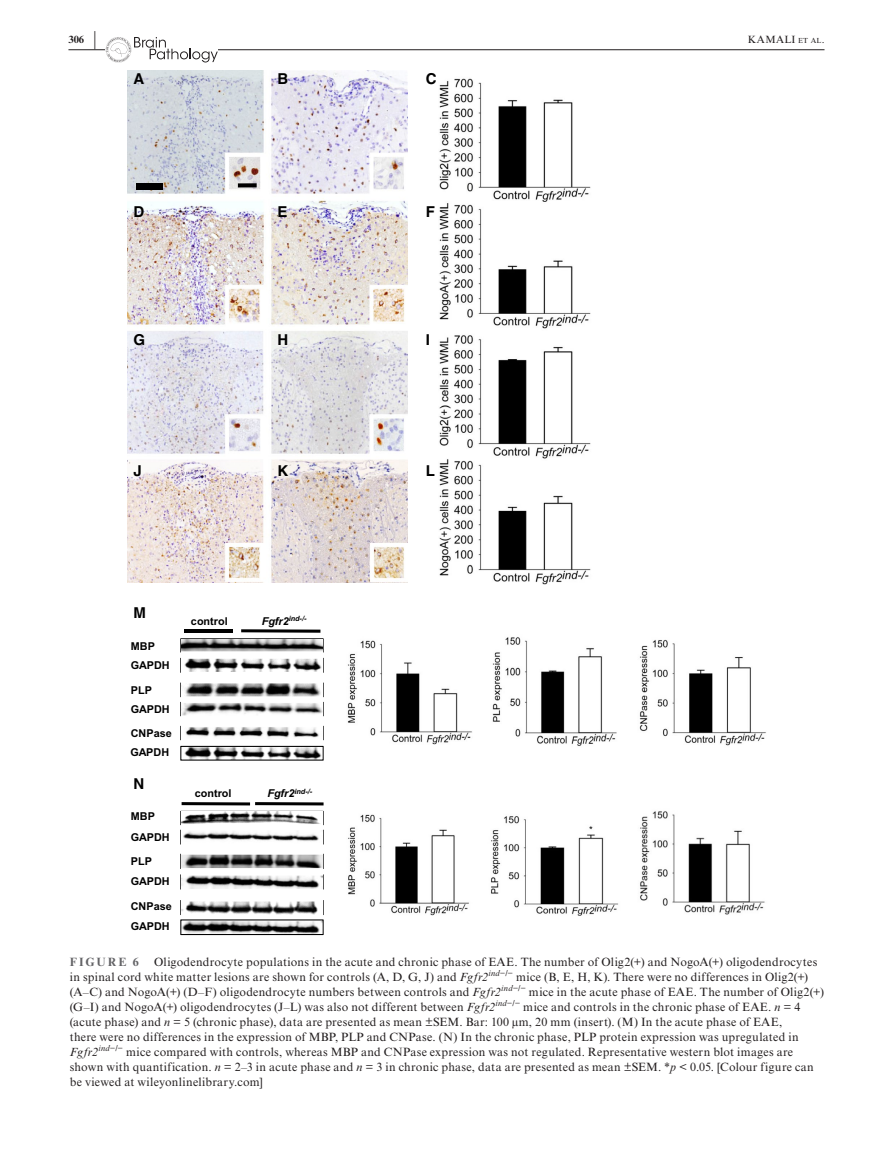
<style>
.page{position:relative;width:893px;height:1174px;background:#fff}
.page>*{position:absolute;margin:0;border:0;box-sizing:border-box;transform-origin:0 0}
.t1{font:700 15px "Helvetica";color:#000}
.t2{font:12px/15px "Times New Roman MT Std";letter-spacing:.02em;color:#231f20}
.t3{font:700 12px "Times New Roman MT Std";letter-spacing:.175em;color:#636366}
.t4{font:700 10.8px "Arial";color:#000}
.t5{font:10.5px "Times New Roman MT Std";letter-spacing:.03em;color:#231f20}
.t6{font:700 10.5px "Times New Roman MT Std";color:#231f20}
.t7{font:italic 700 7.2px "Arial";color:#000}
.s1{font-size:20.25px}
.s2{font-size:7.35px}
.s3{font-size:10.8px}
.s4{font-style:italic}
</style>
<div class="page">
<hr style="left:68px;top:49px;width:756px;height:1px;background:#231f20">
<svg style="left:106px;top:37px;width:112px;height:25px"></svg>
<img style="left:128px;top:70px;width:279px;height:512px">
<svg style="left:238px;top:183px;width:19px;height:4px"></svg>
<div style="left:136px;top:183px;width:27px;height:7px;background:#000"></div>
<img style="left:439px;top:78px;width:152px;height:506px">
<svg style="left:180px;top:638px;width:144px;height:14px"></svg>
<svg style="left:180px;top:811px;width:144px;height:33px"></svg>
<img style="left:181px;top:812px;width:142px;height:77px">
<svg style="left:180px;top:900px;width:144px;height:35px"></svg>
<img style="left:181px;top:639px;width:142px;height:107px">
<svg style="left:180px;top:746px;width:144px;height:14px"></svg>
<hr style="left:184px;top:629px;width:49px;height:3px;background:#000">
<hr style="left:241px;top:629px;width:79px;height:3px;background:#000">
<hr style="left:182px;top:802px;width:68px;height:3px;background:#000">
<hr style="left:255px;top:802px;width:69px;height:3px;background:#000">
<img style="left:347px;top:637px;width:419px;height:109px">
<img style="left:348px;top:811px;width:417px;height:104px">
<p class="t6" style="left:68px;top:33px;width:29px">306 <span class="s1">|</span></p>
<p class="t5" style="left:748px;top:33px;width:78px">KAMALI <span class="s2">et al</span> .</p>
<p class="t1" style="left:133px;top:70px;width:12px">A</p>
<p class="t1" style="left:277px;top:70px;width:12px">B</p>
<p class="t1" style="left:133px;top:202px;width:12px">D</p>
<p class="t1" style="left:277px;top:202px;width:12px">E</p>
<p class="t1" style="left:133px;top:331px;width:13px">G</p>
<p class="t1" style="left:277px;top:331px;width:12px">H</p>
<p class="t1" style="left:133px;top:462px;width:10px">J</p>
<p class="t1" style="left:277px;top:462px;width:12px">K</p>
<p class="t1" style="left:133px;top:603px;width:14px">M</p>
<p class="t4" style="left:131px;top:639px;width:26px">MBP</p>
<p class="t4" style="left:131px;top:683px;width:23px">PLP</p>
<p class="t4" style="left:131px;top:725px;width:42px">CNPase</p>
<p class="t4" style="left:131px;top:658px;width:40px">GAPDH</p>
<p class="t4" style="left:131px;top:701px;width:40px">GAPDH</p>
<p class="t4" style="left:130px;top:745px;width:40px">GAPDH</p>
<p class="t1" style="left:133px;top:774px;width:12px">N</p>
<p class="t4" style="left:131px;top:809px;width:26px">MBP</p>
<p class="t4" style="left:131px;top:853px;width:23px">PLP</p>
<p class="t4" style="left:131px;top:898px;width:42px">CNPase</p>
<p class="t4" style="left:131px;top:829px;width:40px">GAPDH</p>
<p class="t4" style="left:131px;top:873px;width:40px">GAPDH</p>
<p class="t4" style="left:131px;top:918px;width:40px">GAPDH</p>
<p class="t4" style="left:191px;top:613px;width:38px">control</p>
<p class="t7" style="left:262px;top:614px;width:46px"><span class="s3">Fgfr2</span>ind-/-</p>
<p class="t4" style="left:195px;top:786px;width:38px">control</p>
<p class="t7" style="left:267px;top:786px;width:46px"><span class="s3">Fgfr2</span>ind-/-</p>
<p class="t1" style="left:426px;top:69px;width:12px">C</p>
<p class="t1" style="left:426px;top:202px;width:11px">F</p>
<p class="t1" style="left:426px;top:331px;width:6px">I</p>
<p class="t1" style="left:426px;top:462px;width:11px">L</p>
<p class="t2" style="left:70px;top:954px;width:756px;text-indent:85px">Oligodendrocyte populations in the acute and chronic phase of EAE. The number of Olig2(+) and NogoA(+) oligodendrocytes in spinal cord white matter lesions are shown for controls (A, D, G, J) and <span class="s4">Fgfr2</span><sup>ind</sup><sup>−/−</sup> mice (B, E, H, K). There were no differences in Olig2(+) (A–C) and NogoA(+) (D–F) oligodendrocyte numbers between controls and <span class="s4">Fgfr2</span><sup>ind</sup><sup>−/−</sup> mice in the acute phase of EAE. The number of Olig2(+) (G–I) and NogoA(+) oligodendrocytes (J–L) was also not different between <span class="s4">Fgfr2</span><sup>ind</sup><sup>−/−</sup> mice and controls in the chronic phase of EAE. <span class="s4">n</span> = 4 (acute phase) and <span class="s4">n</span> = 5 (chronic phase), data are presented as mean ±SEM. Bar: 100 µm, 20 mm (insert). (M) In the acute phase of EAE,<br>there were no differences in the expression of MBP, PLP and CNPase. (N) In the chronic phase, PLP protein expression was upregulated in <span class="s4">Fgfr2</span><sup>ind</sup><sup>−/−</sup> mice compared with controls, whereas MBP and CNPase expression was not regulated. Representative western blot images are shown with quantification. <span class="s4">n</span> = 2–3 in acute phase and <span class="s4">n</span> = 3 in chronic phase, data are presented as mean ±SEM. *<span class="s4">p</span> &lt; 0.05. [Colour figure can be viewed at wileyonlinelibrary.com]</p>
<p class="t3" style="left:70px;top:954px;width:71px">FIGURE 6</p>
</div>
